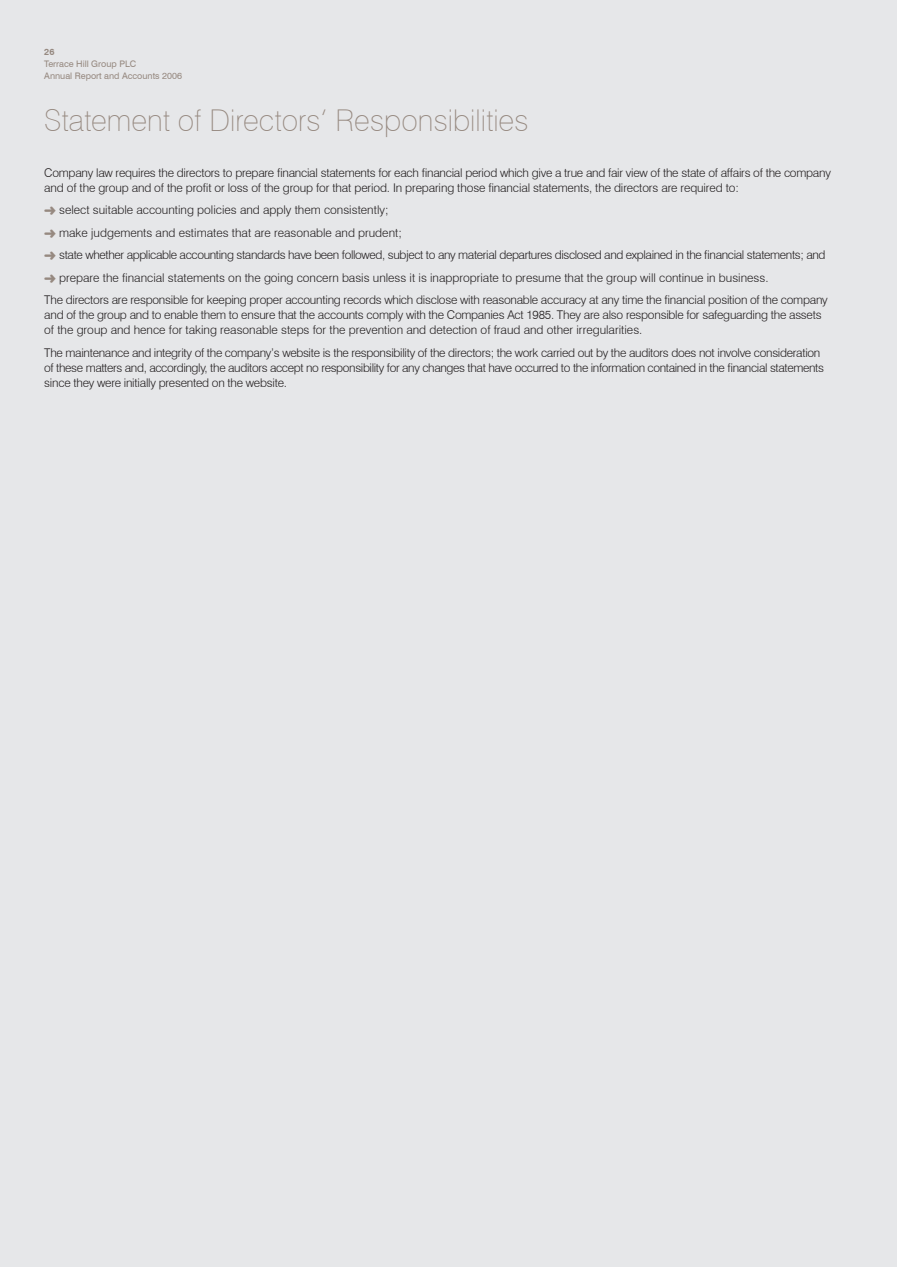
<style>
.page{position:relative;width:897px;height:1267px;background:#fff}
.page>*{position:absolute;margin:0;border:0;box-sizing:border-box;transform-origin:0 0}
.t1{font:100 30px "Swiss 721 BT";color:#968980}
.t2{font:300 12px/15px "Swiss 721 BT";letter-spacing:-.02em;color:#231f20}
.t3{font:300 12px "Swiss 721 BT";color:#231f20}
.t4{font:9px/12px "Swiss 721 BT";color:#968980}
.t5{font:700 9px "Swiss 721 BT";color:#968980}
</style>
<div class="page">
<div style="left:0;top:0;width:896px;height:1266px;background:#e6e7e9"></div>
<p class="t5" style="left:44px;top:47px;width:12px">26</p>
<p class="t4" style="left:44px;top:58px;width:139px">Terrace Hill Group PLC<br>Annual Report and Accounts 2006</p>
<h1 class="t1" style="left:44px;top:102px;width:486px">Statement of Directors’ Responsibilities</h1>
<p class="t2" style="left:44px;top:165px;width:788px">Company law requires the directors to prepare financial statements for each financial period which give a true and fair view of the state of affairs of the company and of the group and of the profit or loss of the group for that period. In preparing those financial statements, the directors are required to:</p>
<p class="t3" style="left:59px;top:203px;width:331px">select suitable accounting policies and apply them consistently;</p>
<p class="t3" style="left:59px;top:225px;width:344px">make judgements and estimates that are reasonable and prudent;</p>
<p class="t2" style="left:59px;top:247px;width:767px">state whether applicable accounting standards have been followed, subject to any material departures disclosed and explained in the financial statements; and</p>
<p class="t3" style="left:59px;top:270px;width:710px">prepare the financial statements on the going concern basis unless it is inappropriate to presume that the group will continue in business.</p>
<p class="t2" style="left:44px;top:292px;width:785px">The directors are responsible for keeping proper accounting records which disclose with reasonable accuracy at any time the financial position of the company</p>
<p class="t2" style="left:44px;top:307px;width:778px">and of the group and to enable them to ensure that the accounts comply with the Companies Act 1985. They are also responsible for safeguarding the assets of the group and hence for taking reasonable steps for the prevention and detection of fraud and other irregularities.</p>
<p class="t2" style="left:44px;top:345px;width:781px">The maintenance and integrity of the company’s website is the responsibility of the directors; the work carried out by the auditors does not involve consideration of these matters and, accordingly, the auditors accept no responsibility for any changes that have occurred to the information contained in the financial statements since they were initially presented on the website.</p>
</div>
